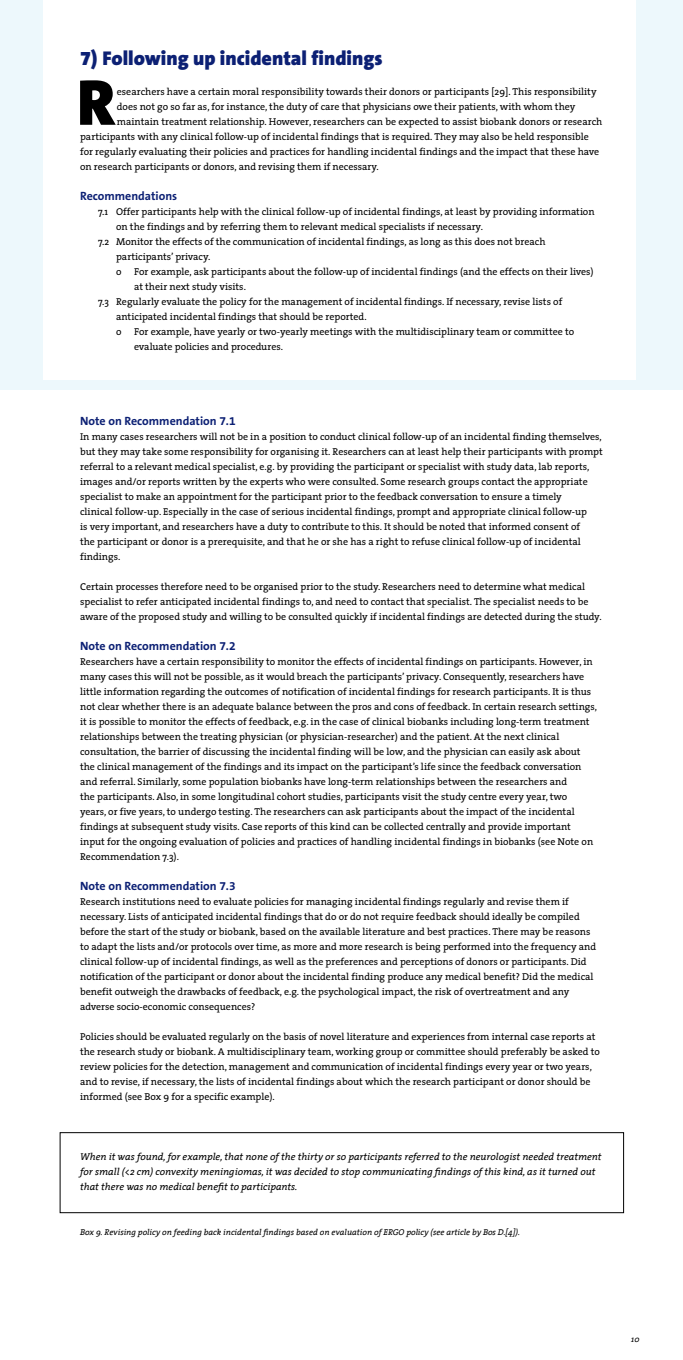
<style>
.page{position:relative;width:683px;height:1360px;background:#fff}
.page>*{position:absolute;margin:0;border:0;box-sizing:border-box;transform-origin:0 0}
.t1{font:900 65.35px "The Sans B9";color:#000}
.t2{font:900 20px "The Sans B9";color:#0c2074}
.t3{font:700 12px "The Sans B7";color:#0c2074}
.t4{font:10px/15px "The Serif";color:#000}
.t5{font:italic 10px/15px "The Serif";color:#000}
.t6{font:italic 8.5px "The Serif";color:#000}
</style>
<div class="page">
<div style="left:0;top:0;width:683px;height:390px;background:#edf8fc"></div>
<div style="left:44px;top:0;width:592px;height:379px;background:#fff"></div>
<div style="left:60px;top:1132px;width:564px;height:80px;border:1px solid #000"></div>
<h2 class="t2" style="left:80px;top:47px;width:304px">7) Following up incidental findings</h2>
<h1 class="t1" style="left:77px;top:68px;width:40px">R</h1>
<p class="t4" style="left:117px;top:84px;width:481px">esearchers have a certain moral responsibility towards their donors or participants [29]. This responsibility</p>
<p class="t4" style="left:117px;top:99px;width:460px">does not go so far as, for instance, the duty of care that physicians owe their patients, with whom they</p>
<p class="t4" style="left:117px;top:114px;width:487px">maintain treatment relationship. However, researchers can be expected to assist biobank donors or research</p>
<p class="t4" style="left:80px;top:129px;width:510px">participants with any clinical follow-up of incidental findings that is required. They may also be held responsible</p>
<p class="t4" style="left:80px;top:144px;width:521px">for regularly evaluating their policies and practices for handling incidental findings and the impact that these have</p>
<p class="t4" style="left:80px;top:159px;width:300px">on research participants or donors, and revising them if necessary.</p>
<p class="t3" style="left:80px;top:189px;width:99px">Recommendations</p>
<p class="t4" style="left:98px;top:204px;width:498px">7.1 Offer participants help with the clinical follow-up of incidental findings, at least by providing information</p>
<p class="t4" style="left:116px;top:219px;width:368px">on the findings and by referring them to relevant medical specialists if necessary.</p>
<p class="t4" style="left:98px;top:234px;width:449px">7.2 Monitor the effects of the communication of incidental findings, as long as this does not breach</p>
<p class="t4" style="left:116px;top:249px;width:96px">participants’ privacy.</p>
<p class="t4" style="left:116px;top:264px;width:7px">o</p>
<p class="t4" style="left:134px;top:264px;width:461px">For example, ask participants about the follow-up of incidental findings (and the effects on their lives)</p>
<p class="t4" style="left:134px;top:279px;width:113px">at their next study visits.</p>
<p class="t4" style="left:98px;top:294px;width:466px">7.3 Regularly evaluate the policy for the management of incidental findings. If necessary, revise lists of</p>
<p class="t4" style="left:116px;top:309px;width:252px">anticipated incidental findings that should be reported.</p>
<p class="t4" style="left:116px;top:324px;width:7px">o</p>
<p class="t4" style="left:134px;top:324px;width:442px">For example, have yearly or two-yearly meetings with the multidisciplinary team or committee to evaluate policies and procedures.</p>
<p class="t3" style="left:80px;top:414px;width:157px">Note on Recommendation 7.1</p>
<p class="t4" style="left:80px;top:429px;width:524px">In many cases researchers will not be in a position to conduct clinical follow-up of an incidental finding themselves, but they may take some responsibility for organising it. Researchers can at least help their participants with prompt referral to a relevant medical specialist, e.g. by providing the participant or specialist with study data, lab reports, images and/or reports written by the experts who were consulted. Some research groups contact the appropriate specialist to make an appointment for the participant prior to the feedback conversation to ensure a timely<br>clinical follow-up. Especially in the case of serious incidental findings, prompt and appropriate clinical follow-up<br>is very important, and researchers have a duty to contribute to this. It should be noted that informed consent of<br>the participant or donor is a prerequisite, and that he or she has a right to refuse clinical follow-up of incidental findings.</p>
<p class="t4" style="left:80px;top:579px;width:523px">Certain processes therefore need to be organised prior to the study. Researchers need to determine what medical specialist to refer anticipated incidental findings to, and need to contact that specialist. The specialist needs to be aware of the proposed study and willing to be consulted quickly if incidental findings are detected during the study.</p>
<p class="t3" style="left:80px;top:639px;width:157px">Note on Recommendation 7.2</p>
<p class="t4" style="left:80px;top:654px;width:519px">Researchers have a certain responsibility to monitor the effects of incidental findings on participants. However, in many cases this will not be possible, as it would breach the participants’ privacy. Consequently, researchers have little information regarding the outcomes of notification of incidental findings for research participants. It is thus not clear whether there is an adequate balance between the pros and cons of feedback. In certain research settings, it is possible to monitor the effects of feedback, e.g. in the case of clinical biobanks including long-term treatment relationships between the treating physician (or physician-researcher) and the patient. At the next clinical consultation, the barrier of discussing the incidental finding will be low, and the physician can easily ask about the clinical management of the findings and its impact on the participant’s life since the feedback conversation and referral. Similarly, some population biobanks have long-term relationships between the researchers and<br>the participants. Also, in some longitudinal cohort studies, participants visit the study centre every year, two<br>years, or five years, to undergo testing. The researchers can ask participants about the impact of the incidental findings at subsequent study visits. Case reports of this kind can be collected centrally and provide important input for the ongoing evaluation of policies and practices of handling incidental findings in biobanks (see Note on Recommendation 7.3).</p>
<p class="t3" style="left:80px;top:879px;width:157px">Note on Recommendation 7.3</p>
<p class="t4" style="left:80px;top:894px;width:518px">Research institutions need to evaluate policies for managing incidental findings regularly and revise them if necessary. Lists of anticipated incidental findings that do or do not require feedback should ideally be compiled before the start of the study or biobank, based on the available literature and best practices. There may be reasons to adapt the lists and/or protocols over time, as more and more research is being performed into the frequency and clinical follow-up of incidental findings, as well as the preferences and perceptions of donors or participants. Did notification of the participant or donor about the incidental finding produce any medical benefit? Did the medical benefit outweigh the drawbacks of feedback, e.g. the psychological impact, the risk of overtreatment and any adverse socio-economic consequences?</p>
<p class="t4" style="left:80px;top:1029px;width:521px">Policies should be evaluated regularly on the basis of novel literature and experiences from internal case reports at the research study or biobank. A multidisciplinary team, working group or committee should preferably be asked to review policies for the detection, management and communication of incidental findings every year or two years, and to revise, if necessary, the lists of incidental findings about which the research participant or donor should be informed (see Box 9 for a specific example).</p>
<p class="t5" style="left:80px;top:1149px;width:523px">When it was found, for example, that none of the thirty or so participants referred to the neurologist needed treatment for small (&lt;2 cm) convexity meningiomas, it was decided to stop communicating findings of this kind, as it turned out that there was no medical benefit to participants.</p>
<p class="t6" style="left:80px;top:1225px;width:441px">Box 9. Revising policy on feeding back incidental findings based on evaluation of ERGO policy (see article by Bos D.[4]).</p>
<p class="t6" style="left:631px;top:1332px;width:10px">10</p>
</div>
